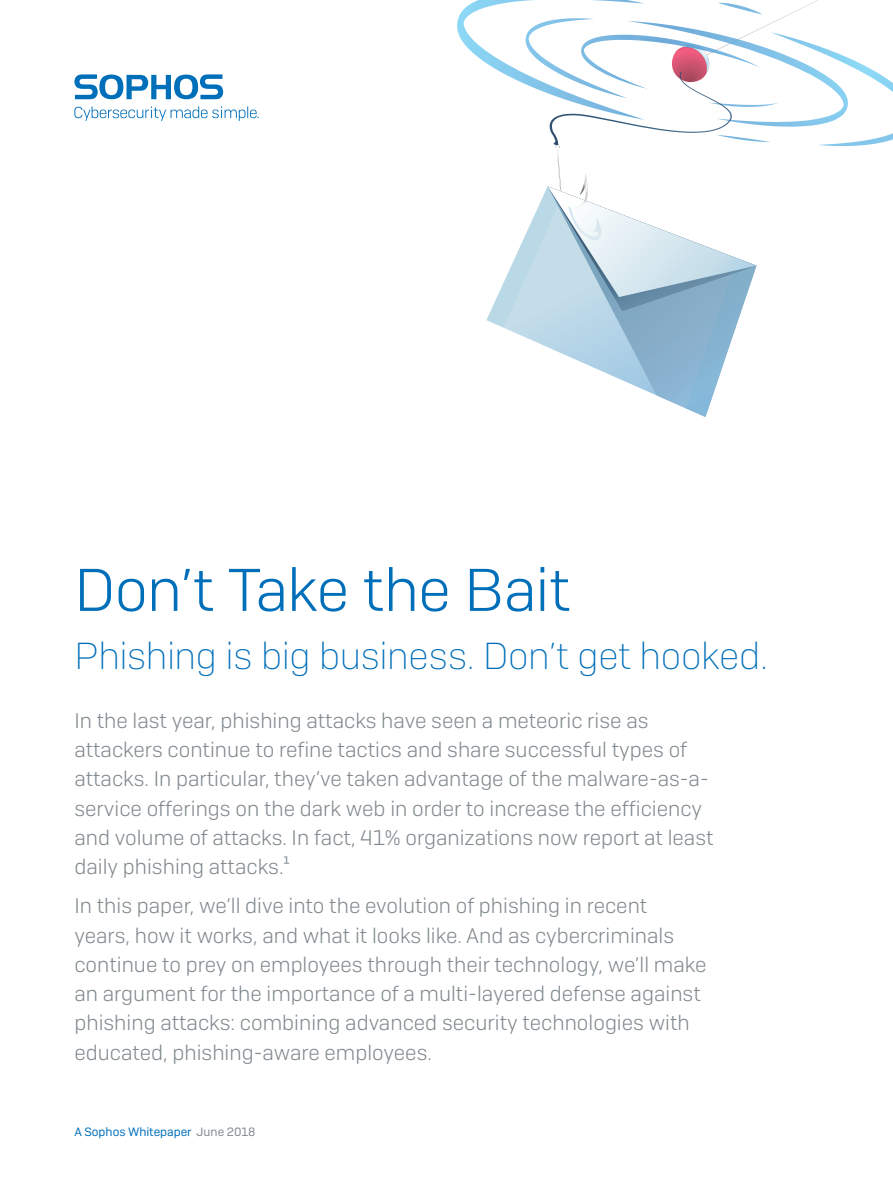
<style>
.page{position:relative;width:893px;height:1191px;background:#fff}
.page>*{position:absolute;margin:0;border:0;box-sizing:border-box;transform-origin:0 0}
.Title_2{font:300 60px "Sophos Sans";letter-spacing:-.015em;color:#006fba}
.Title_3{font:200 37.5px "Sophos Sans";letter-spacing:-.01em;color:#006fba}
.Intro_copy{font:300 21px/29.2px "Sophos Sans";color:#81898e}
.t1{font:12px "Sophos Sans";color:#006fba}
.s1{color:#81898e}
</style>
<div class="page">
<svg style="left:457px;top:0;width:436px;height:417px"></svg>
<svg style="left:74px;top:74px;width:149px;height:25px"></svg>
<svg style="left:74px;top:106px;width:184px;height:15px"></svg>
<p class="Title_2" style="left:74px;top:554px;width:497px">Don’t Take the Bait</p>
<p class="Title_3" style="left:74px;top:634px;width:695px">Phishing is big business. Don’t get hooked.</p>
<p class="Intro_copy" style="left:74px;top:705px;width:641px">In the last year, phishing attacks have seen a meteoric rise as attackers continue to refine tactics and share successful types of attacks. In particular, they’ve taken advantage of the malware-as-a&shy;service offerings on the dark web in order to increase the efficiency and volume of attacks. In fact, 41% organizations now report at least daily phishing attacks.¹</p>
<p class="Intro_copy" style="left:74px;top:891px;width:634px">In this paper, we’ll dive into the evolution of phishing in recent years, how it works, and what it looks like. And as cybercriminals continue to prey on employees through their technology, we’ll make an argument for the importance of a multi-layered defense against phishing attacks: combining advanced security technologies with educated, phishing-aware employees.</p>
<p class="t1" style="left:74px;top:1124px;width:183px">A Sophos Whitepaper <span class="s1">June 2018</span></p>
</div>
